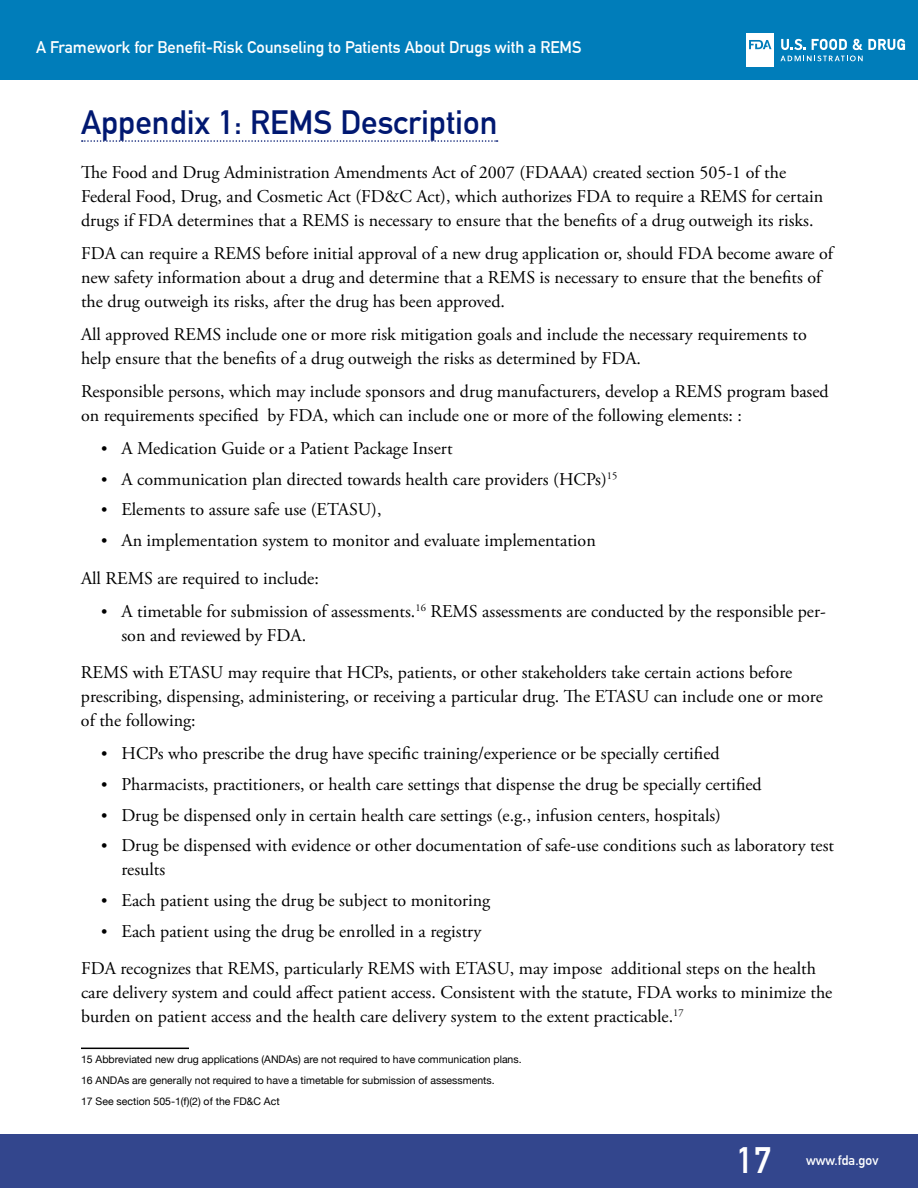
<style>
.page{position:relative;width:918px;height:1188px;background:#fff}
.page>*{position:absolute;margin:0;border:0;box-sizing:border-box;transform-origin:0 0}
.t1{font:700 36px "DIN Alternate";color:#fff}
.t2{font:700 33px "DIN Alternate";color:#001871}
.t3{font:18px/24px "Adobe Garamond Pro";color:#000}
.t4{font:700 16.5px "DIN Alternate";color:#fff}
.t5{font:700 13.5px "DIN Alternate";color:#fff}
.t6{font:10.5px/21px "Helvetica Neue";color:#000}
.s1{font-size:16.5px}
</style>
<div class="page">
<div style="left:0;top:1134px;width:918px;height:54px;background:#33468d"></div>
<div style="left:0;top:0;width:918px;height:80px;background:#007dba"></div>
<svg style="left:780px;top:56px;width:83px;height:5px"></svg>
<svg style="left:812px;top:39px;width:35px;height:11px"></svg>
<svg style="left:853px;top:39px;width:52px;height:11px"></svg>
<svg style="left:781px;top:39px;width:24px;height:11px"></svg>
<div style="left:746px;top:34px;width:28px;height:33px;background:#fff"></div>
<svg style="left:749px;top:40px;width:23px;height:9px"></svg>
<svg style="left:82px;top:140px;width:416px;height:2px"></svg>
<hr style="left:81px;top:1048px;width:108px;height:1px;background:#000">
<p class="t4" style="left:36px;top:35px;width:547px">A Framework for Benefit-Risk Counseling to Patients About Drugs with a REMS</p>
<h2 class="t2" style="left:81px;top:97px;width:418px">Appendix 1: REMS Description</h2>
<p class="t3" style="left:81px;top:161px;width:744px">The Food and Drug Administration Amendments Act of 2007 (FDAAA) created section 505-1 of the<br>Federal Food, Drug, and Cosmetic Act (FD&amp;C Act), which authorizes FDA to require a REMS for certain drugs if FDA determines that a REMS is necessary to ensure that the benefits of a drug outweigh its risks.</p>
<p class="t3" style="left:81px;top:242px;width:754px">FDA can require a REMS before initial approval of a new drug application or, should FDA become aware of new safety information about a drug and determine that a REMS is necessary to ensure that the benefits of the drug outweigh its risks, after the drug has been approved.</p>
<p class="t3" style="left:81px;top:323px;width:727px">All approved REMS include one or more risk mitigation goals and include the necessary requirements to help ensure that the benefits of a drug outweigh the risks as determined by FDA.</p>
<p class="t3" style="left:81px;top:380px;width:749px">Responsible persons, which may include sponsors and drug manufacturers, develop a REMS program based on requirements specified by FDA, which can include one or more of the following elements: :</p>
<p class="t3" style="left:101px;top:437px;width:353px"><span class="s1">•</span> A Medication Guide or a Patient Package Insert</p>
<p class="t3" style="left:101px;top:467px;width:518px"><span class="s1">•</span> A communication plan directed towards health care providers (HCPs)<sup>15</sup></p>
<p class="t3" style="left:101px;top:498px;width:282px"><span class="s1">•</span> Elements to assure safe use (ETASU),</p>
<p class="t3" style="left:81px;top:522px;width:516px;line-height:37.5px;text-indent:20px"><span class="s1">•</span> An implementation system to monitor and evaluate implementation<br>All REMS are required to include:</p>
<p class="t3" style="left:121px;top:599px;width:706px;text-indent:-20px"><span class="s1">•</span> A timetable for submission of assessments.<sup>16</sup> REMS assessments are conducted by the responsible per&shy;son and reviewed by FDA.</p>
<p class="t3" style="left:81px;top:661px;width:743px">REMS with ETASU may require that HCPs, patients, or other stakeholders take certain actions before prescribing, dispensing, administering, or receiving a particular drug. The ETASU can include one or more of the following:</p>
<p class="t3" style="left:101px;top:742px;width:620px"><span class="s1">•</span> HCPs who prescribe the drug have specific training/experience or be specially certified</p>
<p class="t3" style="left:101px;top:773px;width:662px"><span class="s1">•</span> Pharmacists, practitioners, or health care settings that dispense the drug be specially certified</p>
<p class="t3" style="left:101px;top:803px;width:621px"><span class="s1">•</span> Drug be dispensed only in certain health care settings (e.g., infusion centers, hospitals)</p>
<p class="t3" style="left:122px;top:834px;width:714px;text-indent:-20px"><span class="s1">•</span> Drug be dispensed with evidence or other documentation of safe-use conditions such as laboratory test results</p>
<p class="t3" style="left:101px;top:889px;width:390px"><span class="s1">•</span> Each patient using the drug be subject to monitoring</p>
<p class="t3" style="left:81px;top:913px;width:737px;line-height:37.5px;text-indent:20px"><span class="s1">•</span> Each patient using the drug be enrolled in a registry<br>FDA recognizes that REMS, particularly REMS with ETASU, may impose additional steps on the health</p>
<p class="t3" style="left:81px;top:981px;width:753px">care delivery system and could affect patient access. Consistent with the statute, FDA works to minimize the burden on patient access and the health care delivery system to the extent practicable.<sup>17</sup></p>
<p class="t6" style="left:81px;top:1050px;width:442px">15 Abbreviated new drug applications (ANDAs) are not required to have communication plans.<br>16 ANDAs are generally not required to have a timetable for submission of assessments.<br>17 See section 505-1(f)(2) of the FD&amp;C Act</p>
<h1 class="t1" style="left:736px;top:1133px;width:36px">17</h1>
<p class="t5" style="left:806px;top:1150px;width:74px">www.fda.gov</p>
</div>
